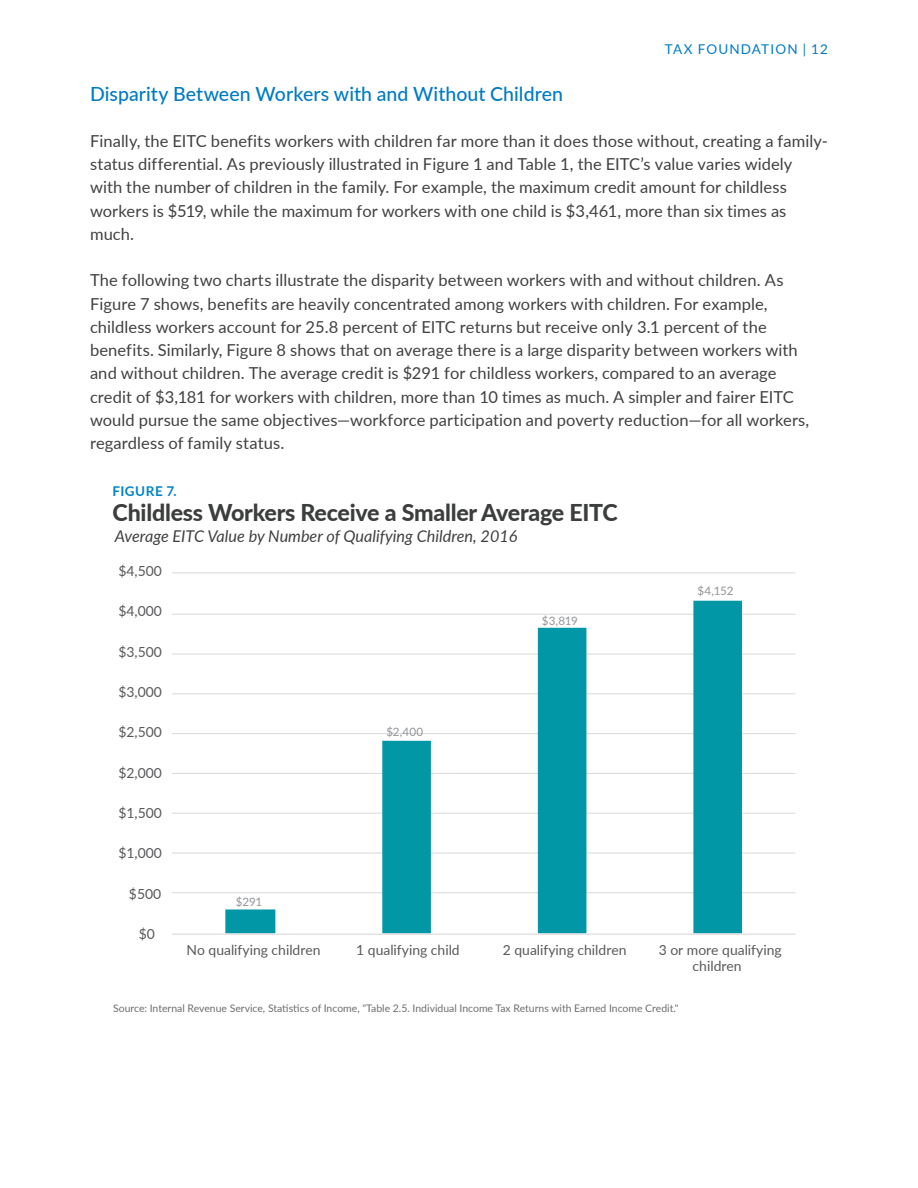
<style>
.page{position:relative;width:918px;height:1188px;background:#fff}
.page>*{position:absolute;margin:0;border:0;box-sizing:border-box;transform-origin:0 0}
.t1{font:800 23.25px "Lato";letter-spacing:-.01em;color:#3c3d3d}
.t2{font:500 19.5px "Lato";letter-spacing:.005em;color:#007bc3}
.t3{font:16.5px/23.2px "Lato";letter-spacing:.005em;color:#414042}
.t4{font:italic 16.2px "Lato";color:#404041}
.t5{font:13.95px/16.6px "Lato";color:#58595b;text-align:center}
.t6{font:13.5px "Lato";letter-spacing:.085em;color:#007bc3}
.t7{font:700 13.5px "Lato";letter-spacing:.04em;color:#0083c8}
.t8{font:11.55px "Lato";letter-spacing:-.01em;color:#929497}
.t9{font:10.5px "Lato";color:#6d6e70}
</style>
<div class="page">
<hr style="left:172px;top:892px;width:623px;height:1px;background:#d9d9d9">
<hr style="left:172px;top:853px;width:623px;height:1px;background:#d9d9d9">
<hr style="left:172px;top:813px;width:623px;height:1px;background:#d9d9d9">
<hr style="left:172px;top:773px;width:623px;height:1px;background:#d9d9d9">
<hr style="left:172px;top:733px;width:623px;height:1px;background:#d9d9d9">
<hr style="left:172px;top:694px;width:623px;height:1px;background:#d9d9d9">
<hr style="left:172px;top:654px;width:623px;height:1px;background:#d9d9d9">
<hr style="left:172px;top:614px;width:623px;height:1px;background:#d9d9d9">
<hr style="left:172px;top:573px;width:623px;height:1px;background:#d9d9d9">
<svg style="left:225px;top:601px;width:517px;height:332px"></svg>
<hr style="left:172px;top:934px;width:623px;height:1px;background:#d9d9d9">
<p class="t6" style="left:665px;top:39px;width:165px">TAX FOUNDATION | 12</p>
<p class="t2" style="left:90px;top:79px;width:475px">Disparity Between Workers with and Without Children</p>
<p class="t3" style="left:90px;top:129px;width:739px">Finally, the EITC benefits workers with children far more than it does those without, creating a family&shy;status differential. As previously illustrated in Figure 1 and Table 1, the EITC’s value varies widely with the number of children in the family. For example, the maximum credit amount for childless workers is $519, while the maximum for workers with one child is $3,461, more than six times as much.</p>
<p class="t3" style="left:90px;top:268px;width:721px">The following two charts illustrate the disparity between workers with and without children. As Figure 7 shows, benefits are heavily concentrated among workers with children. For example, childless workers account for 25.8 percent of EITC returns but receive only 3.1 percent of the benefits. Similarly, Figure 8 shows that on average there is a large disparity between workers with and without children. The average credit is $291 for childless workers, compared to an average credit of $3,181 for workers with children, more than 10 times as much. A simpler and fairer EITC would pursue the same objectives—workforce participation and poverty reduction—for all workers, regardless of family status.</p>
<p class="t7" style="left:112px;top:481px;width:66px">FIGURE 7.</p>
<h1 class="t1" style="left:113px;top:495px;width:507px">Childless Workers Receive a Smaller Average EITC</h1>
<p class="t4" style="left:115px;top:525px;width:404px">Average EITC Value by Number of Qualifying Children, 2016</p>
<p class="t5" style="left:119px;top:562px;width:45px">$4,500</p>
<p class="t5" style="left:119px;top:603px;width:45px">$4,000</p>
<p class="t5" style="left:119px;top:643px;width:45px">$3,500</p>
<p class="t5" style="left:119px;top:683px;width:45px">$3,000</p>
<p class="t5" style="left:119px;top:723px;width:45px">$2,500</p>
<p class="t5" style="left:119px;top:764px;width:45px">$2,000</p>
<p class="t5" style="left:119px;top:804px;width:45px">$1,500</p>
<p class="t5" style="left:119px;top:844px;width:45px">$1,000</p>
<p class="t5" style="left:129px;top:885px;width:34px">$500</p>
<p class="t5" style="left:139px;top:925px;width:18px">$0</p>
<p class="t8" style="left:236px;top:893px;width:28px">$291</p>
<p class="t8" style="left:386px;top:724px;width:38px">$2,400</p>
<p class="t8" style="left:542px;top:612px;width:37px">$3,819</p>
<p class="t8" style="left:698px;top:583px;width:37px">$4,152</p>
<p class="t5" style="left:186px;top:941px;width:136px">No qualifying children</p>
<p class="t5" style="left:356px;top:941px;width:105px">1 qualifying child</p>
<p class="t5" style="left:503px;top:941px;width:125px">2 qualifying children</p>
<p class="t5" style="left:659px;top:941px;width:124px">3 or more qualifying children</p>
<p class="t9" style="left:113px;top:1001px;width:567px">Source: Internal Revenue Service, Statistics of Income, "Table 2.5. Individual Income Tax Returns with Earned Income Credit."</p>
</div>
